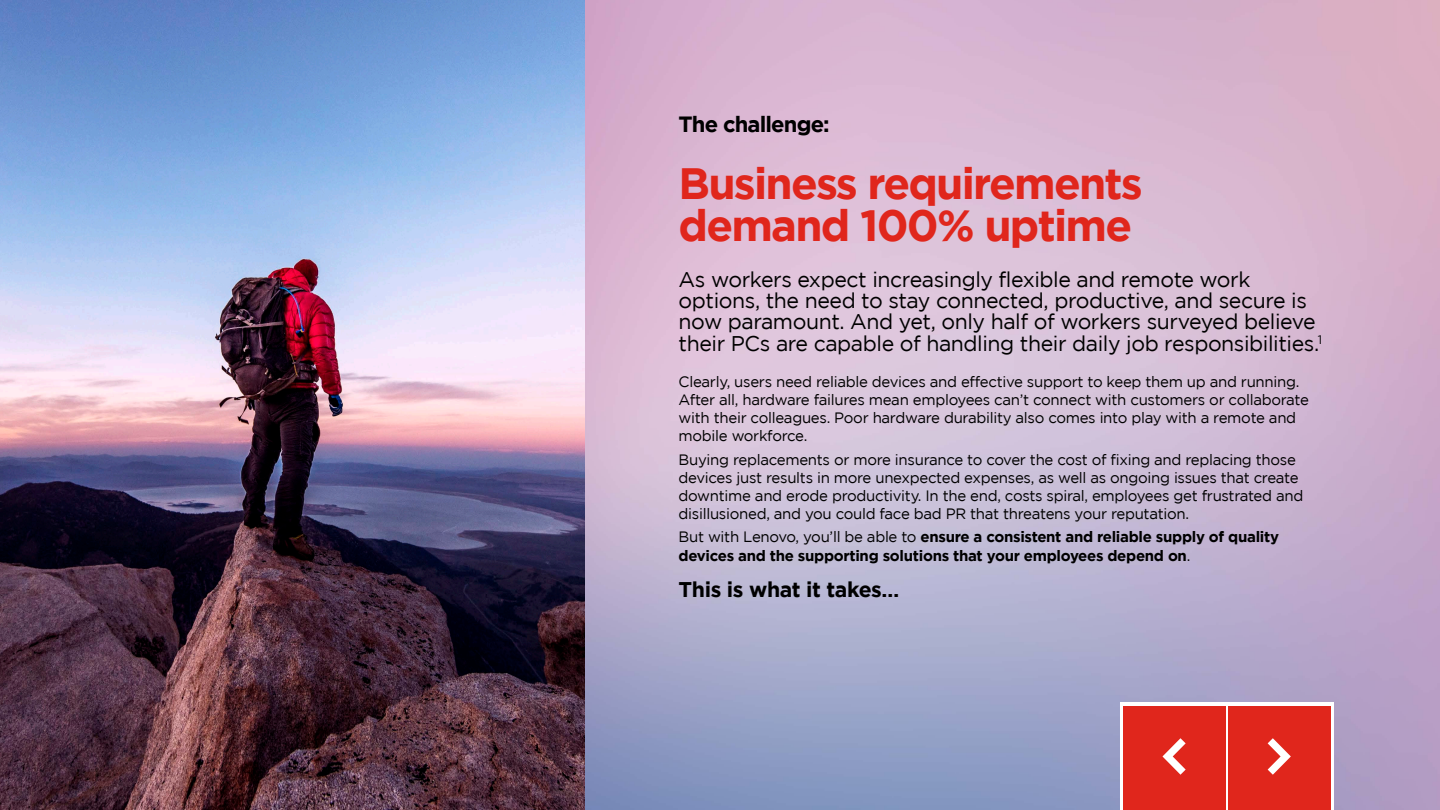
<style>
.page{position:relative;width:1440px;height:810px;background:#fff}
.page>*{position:absolute;margin:0;border:0;box-sizing:border-box;transform-origin:0 0}
.t1{font:700 43.75px/41.5px "Gotham";letter-spacing:-.04em;color:#e0261c}
.t2{font:700 22px "Gotham";letter-spacing:-.04em;color:#000}
.t3{font:21.25px/21.2px "Gotham";letter-spacing:-.02em;color:#000}
.t4{font:700 21.25px "Gotham";letter-spacing:-.02em;color:#000}
.t5{font:15px/18px "Gotham";letter-spacing:-.02em;color:#000}
.t6{font:700 15px/18.1px "Gotham";letter-spacing:-.02em;color:#000}
.s1{font-weight:400}
</style>
<div class="page">
<img style="left:0;top:0;width:1440px;height:810px">
<svg style="left:1120px;top:703px;width:213px;height:107px"></svg>
<div style="left:1228px;top:706px;width:102px;height:104px;background:#e0261c"></div>
<svg style="left:1268px;top:738px;width:23px;height:37px"></svg>
<div style="left:1123px;top:706px;width:102px;height:104px;background:#e0261c"></div>
<svg style="left:1162px;top:738px;width:24px;height:37px"></svg>
<p class="t2" style="left:679px;top:111px;width:153px">The challenge:</p>
<p class="t1" style="left:679px;top:162px;width:466px">Business requirements demand 100% uptime</p>
<p class="t3" style="left:679px;top:268px;width:645px">As workers expect increasingly flexible and remote work options, the need to stay connected, productive, and secure is now paramount. And yet, only half of workers surveyed believe their PCs are capable of handling their daily job responsibilities.<sup>1</sup></p>
<p class="t5" style="left:679px;top:373px;width:632px">Clearly, users need reliable devices and effective support to keep them up and running.<br>After all, hardware failures mean employees can’t connect with customers or collaborate with their colleagues. Poor hardware durability also comes into play with a remote and mobile workforce.</p>
<p class="t5" style="left:679px;top:450px;width:626px">Buying replacements or more insurance to cover the cost of fixing and replacing those devices just results in more unexpected expenses, as well as ongoing issues that create downtime and erode productivity. In the end, costs spiral, employees get frustrated and disillusioned, and you could face bad PR that threatens your reputation.</p>
<p class="t6" style="left:679px;top:528px;width:602px"><span class="s1">But with Lenovo, you’ll be able to</span> ensure a consistent and reliable supply of quality devices and the supporting solutions that your employees depend on<span class="s1">.</span></p>
<p class="t4" style="left:679px;top:578px;width:222px">This is what it takes…</p>
</div>
